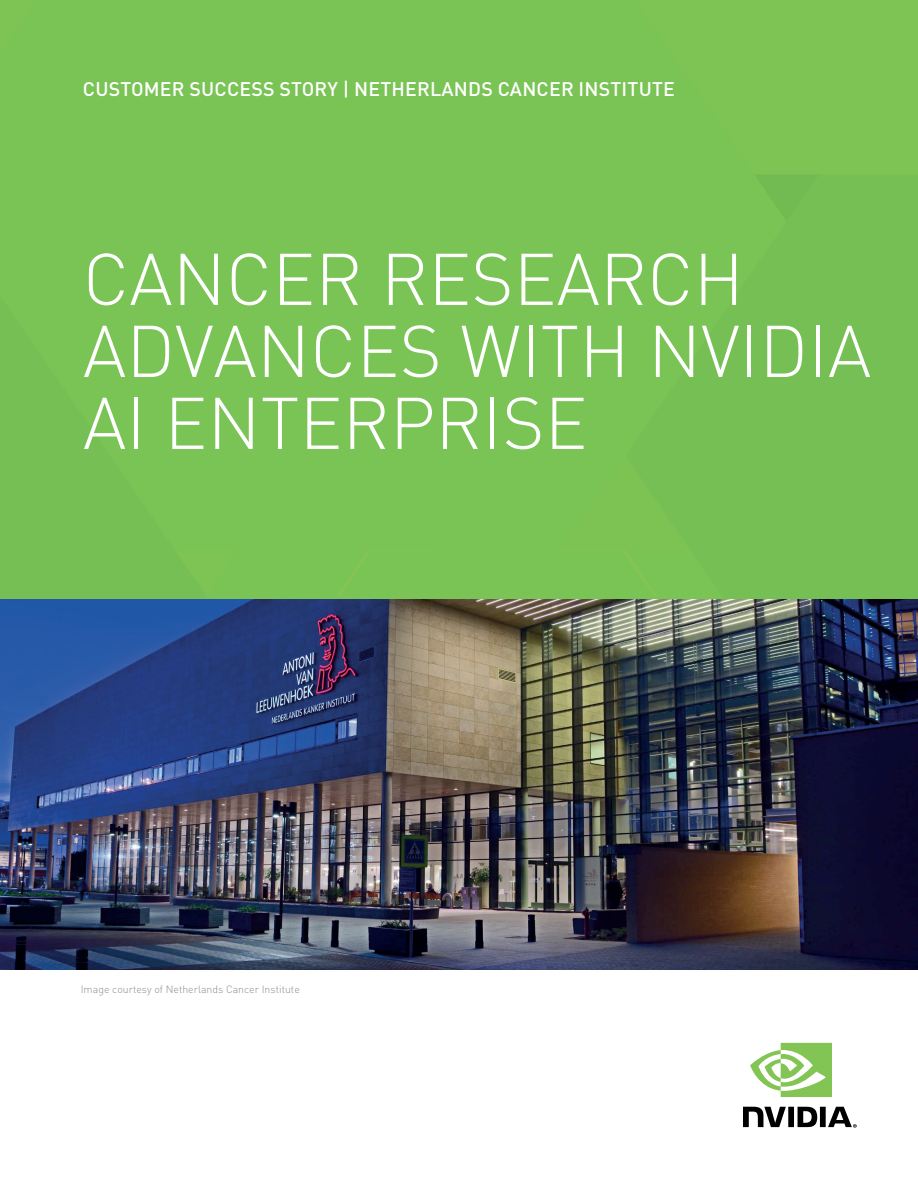
<style>
.page{position:relative;width:918px;height:1188px;background:#fff}
.page>*{position:absolute;margin:0;border:0;box-sizing:border-box;transform-origin:0 0}
.t1{font:300 72px/72px "DIN Pro";color:#fff}
.t2{font:500 19.5px "DIN Pro";letter-spacing:.01em;color:#fff}
.t3{font:300 10.5px "DIN Pro";color:#878e92}
</style>
<div class="page">
<div style="left:0;top:0;width:635px;height:599px;background:#7ac355"></div>
<div style="left:626px;top:175px;width:292px;height:424px;background:#75bf54"></div>
<div style="left:0;top:296px;width:207px;height:303px;background:#75bf54"></div>
<div style="left:635px;top:0;width:283px;height:175px;background:#7ec454"></div>
<svg style="left:743px;top:1107px;width:114px;height:21px"></svg>
<svg style="left:750px;top:1043px;width:82px;height:54px"></svg>
<img style="left:0;top:600px;width:918px;height:369px">
<p class="t2" style="left:83px;top:76px;width:594px">CUSTOMER SUCCESS STORY | NETHERLANDS CANCER INSTITUTE</p>
<h1 class="t1" style="left:83px;top:240px;width:790px">CANCER RESEARCH<br>ADVANCES WITH NVIDIA<br>AI ENTERPRISE</h1>
<p class="t3" style="left:81px;top:982px;width:221px">Image courtesy of Netherlands Cancer Institute</p>
</div>
